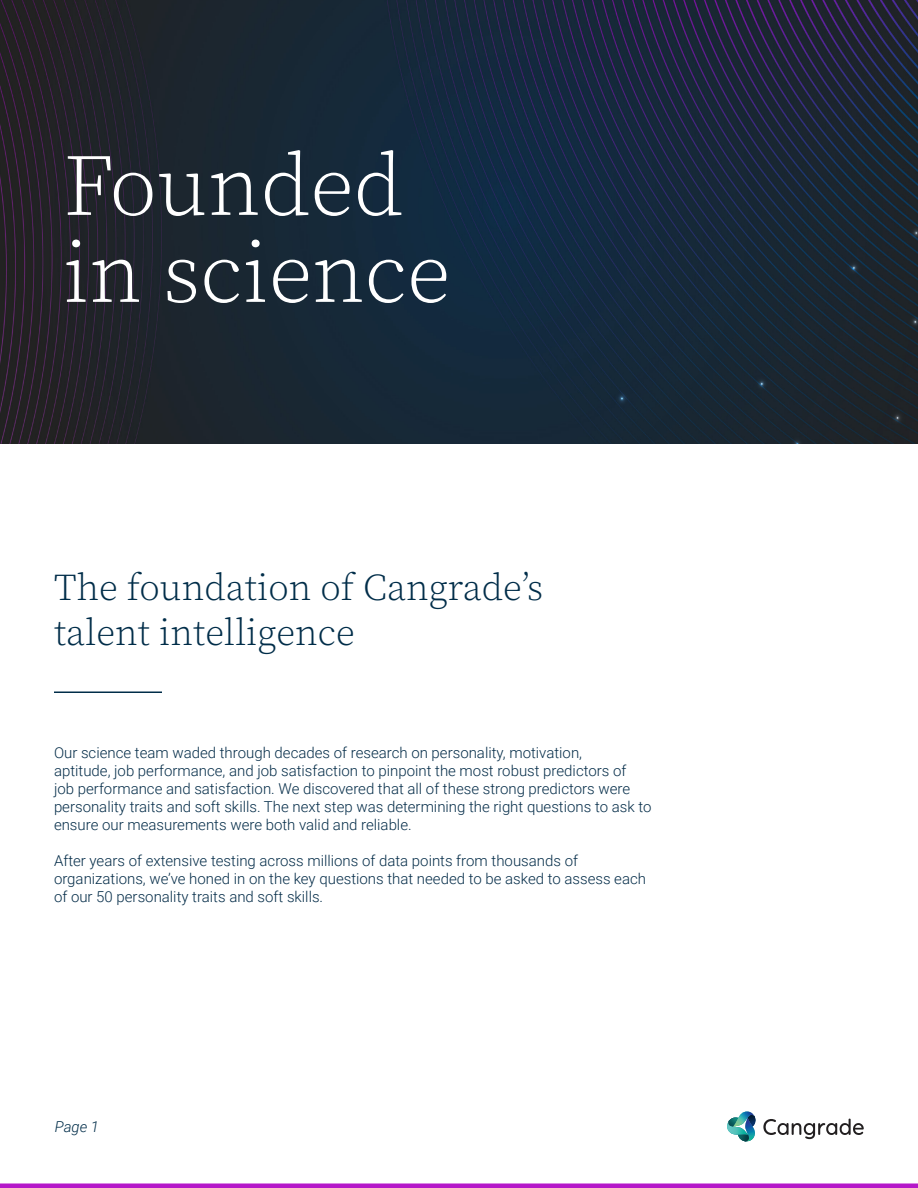
<style>
.page{position:relative;width:918px;height:1188px;background:#fff}
.page>*{position:absolute;margin:0;border:0;box-sizing:border-box;transform-origin:0 0}
.t1{font:300 87px/87px "Source Serif Pro";color:#fff}
.t2{font:300 37.5px/45px "Source Serif Pro";color:#002d49}
.t3{font:300 15px/18px "Roboto";color:#052d49}
.t4{font:italic 300 15px "Roboto";color:#002d49}
</style>
<div class="page">
<hr style="left:0;top:1184px;width:918px;height:4px;background:#b517c9">
<img style="left:744px;top:1127px;width:11px;height:15px">
<img style="left:727px;top:1122px;width:21px;height:13px">
<img style="left:738px;top:1111px;width:15px;height:16px">
<svg style="left:748px;top:1114px;width:8px;height:12px"></svg>
<svg style="left:738px;top:1134px;width:11px;height:7px"></svg>
<svg style="left:728px;top:1117px;width:10px;height:10px"></svg>
<svg style="left:763px;top:1119px;width:101px;height:20px"></svg>
<img style="left:0;top:0;width:918px;height:443px">
<hr style="left:54px;top:692px;width:108px;height:1px;background:#002d49">
<h1 class="t1" style="left:63px;top:143px;width:389px">Founded in science</h1>
<h2 class="t2" style="left:54px;top:566px;width:491px">The foundation of Cangrade’s talent intelligence</h2>
<p class="t3" style="left:54px;top:743px;width:599px">Our science team waded through decades of research on personality, motivation,<br>aptitude, job performance, and job satisfaction to pinpoint the most robust predictors of<br>job performance and satisfaction. We discovered that all of these strong predictors were personality traits and soft skills. The next step was determining the right questions to ask to ensure our measurements were both valid and reliable.</p>
<p class="t3" style="left:54px;top:851px;width:594px">After years of extensive testing across millions of data points from thousands of organizations, we’ve honed in on the key questions that needed to be asked to assess each of our 50 personality traits and soft skills.</p>
<p class="t4" style="left:55px;top:1116px;width:46px">Page 1</p>
</div>
